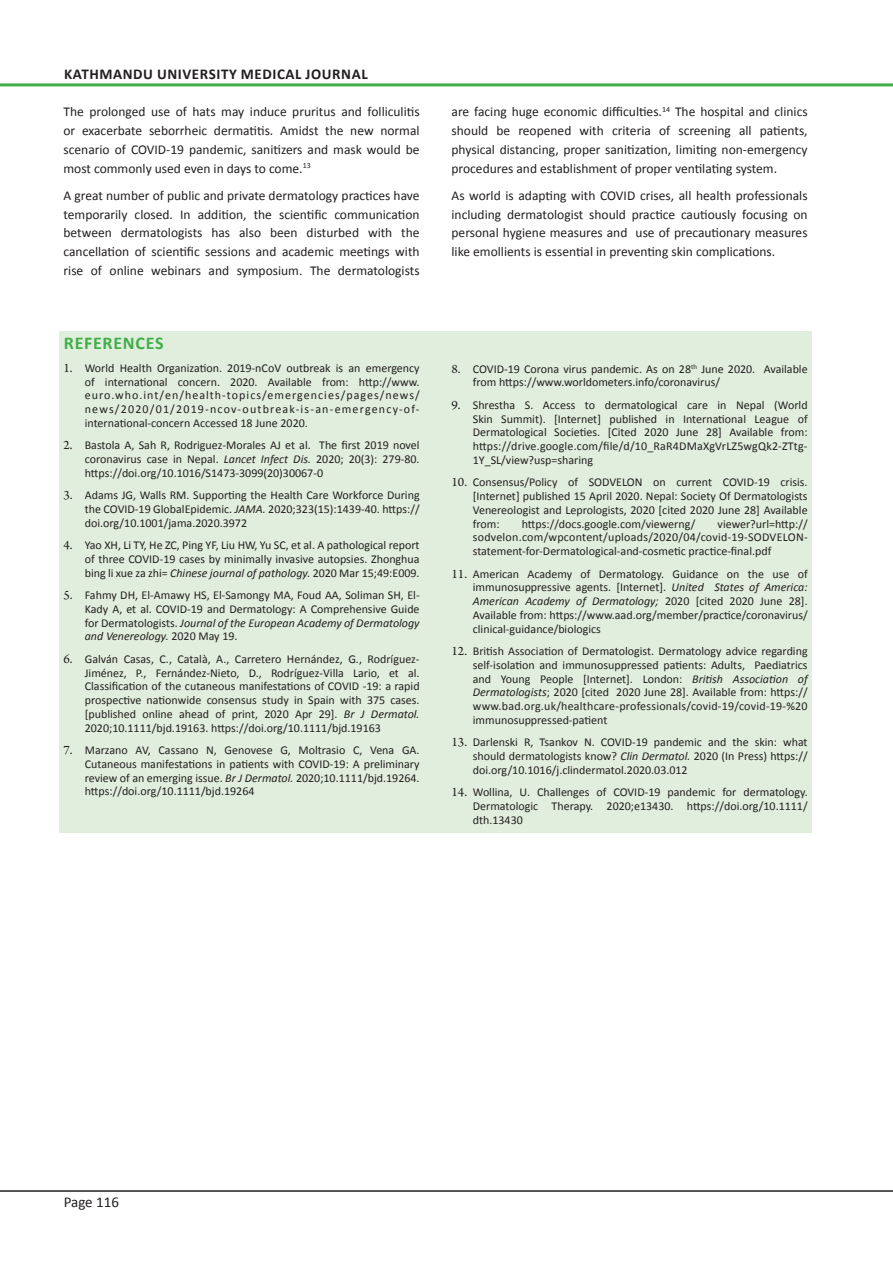
<style>
.page{position:relative;width:893px;height:1263px;background:#fff}
.page>*{position:absolute;margin:0;border:0;box-sizing:border-box;transform-origin:0 0}
.Heading_2_-_Sub_head{font:700 18px "Calibri";letter-spacing:.04em;color:#40ae49}
.Heading_2_-_Sub_head-2{font:700 15px "Calibri";letter-spacing:.04em;color:#231f20}
.Normal_Text{font:15px "Calibri";color:#231f20}
.Abstract_Words{font:13.5px/18.8px "Calibri";color:#231f20;text-align:justify}
.Refrence_Text{font:12px/13.8px "Calibri";color:#231f20;text-align:justify}
.s1{font-family:"Arno Pro";font-size:13.5px}
.s2{font-style:italic}
</style>
<div class="page">
<hr style="left:0;top:1190px;width:893px;height:2px;background:#231f20">
<hr style="left:0;top:83px;width:893px;height:3px;background:#40ae49">
<div style="left:60px;top:331px;width:752px;height:501px;background:#e1eedd"></div>
<p class="Heading_2_-_Sub_head-2" style="left:64px;top:64px;width:305px">KATHMANDU UNIVERSITY MEDICAL JOURNAL</p>
<p class="Abstract_Words" style="left:64px;top:103px;width:358px">The prolonged use of hats may induce pruritus and folliculitis or exacerbate seborrheic dermatitis. Amidst the new normal scenario of COVID-19 pandemic, sanitizers and mask would be most commonly used even in days to come.<sup>13</sup></p>
<p class="Abstract_Words" style="left:64px;top:186px;width:358px">A great number of public and private dermatology practices have temporarily closed. In addition, the scientific communication between dermatologists has also been disturbed with the cancellation of scientific sessions and academic meetings with rise of online webinars and symposium. The dermatologists</p>
<p class="Heading_2_-_Sub_head" style="left:64px;top:332px;width:101px">REFERENCES</p>
<p class="Refrence_Text" style="left:85px;top:361px;width:336px;text-indent:-21px"><span class="s1">1.</span> World Health Organization. 2019-nCoV outbreak is an emergency of international concern. 2020. Available from: http://www. euro.who.int/en/health-topics/emergencies/pages/news/ news/2020/01/2019-ncov-outbreak-is-an-emergency-of&shy;international-concern Accessed 18 June 2020.</p>
<p class="Refrence_Text" style="left:85px;top:438px;width:336px;text-indent:-21px"><span class="s1">2.</span> Bastola A, Sah R, Rodriguez-Morales AJ et al. The first 2019 novel coronavirus case in Nepal. <span class="s2">Lancet Infect Dis.</span> 2020; 20(3): 279-80. https://doi.org/10.1016/S1473-3099(20)30067-0</p>
<p class="Refrence_Text" style="left:85px;top:488px;width:336px;text-indent:-21px"><span class="s1">3.</span> Adams JG, Walls RM. Supporting the Health Care Workforce During the COVID-19 GlobalEpidemic. <span class="s2">JAMA.</span> 2020;323(15):1439-40. https:// doi.org/10.1001/jama.2020.3972</p>
<p class="Refrence_Text" style="left:85px;top:538px;width:336px;text-indent:-21px"><span class="s1">4.</span> Yao XH, Li TY, He ZC, Ping YF, Liu HW, Yu SC, et al. A pathological report of three COVID-19 cases by minimally invasive autopsies. Zhonghua bing li xue za zhi= <span class="s2">Chinese journal of pathology.</span> 2020 Mar 15;49:E009.</p>
<p class="Refrence_Text" style="left:85px;top:588px;width:336px;text-indent:-21px"><span class="s1">5.</span> Fahmy DH, El‐Amawy HS, El‐Samongy MA, Foud AA, Soliman SH, El‐ Kady A, et al. COVID‐19 and Dermatology: A Comprehensive Guide for Dermatologists. <span class="s2">Journal of the European Academy of Dermatology and Venereology.</span> 2020 May 19.</p>
<p class="Refrence_Text" style="left:85px;top:652px;width:336px;text-indent:-21px"><span class="s1">6.</span> Galván Casas, C., Català, A., Carretero Hernández, G., Rodríguez‐ Jiménez, P., Fernández‐Nieto, D., Rodríguez‐Villa Lario, et al.<br>Classification of the cutaneous manifestations of COVID ‐19: a rapid prospective nationwide consensus study in Spain with 375 cases. [published online ahead of print, 2020 Apr 29]. <span class="s2">Br J Dermatol.<br></span>2020;10.1111/bjd.19163. https://doi.org/10.1111/bjd.19163</p>
<p class="Refrence_Text" style="left:85px;top:743px;width:336px;text-indent:-21px"><span class="s1">7.</span> Marzano AV, Cassano N, Genovese G, Moltrasio C, Vena GA.<br>Cutaneous manifestations in patients with COVID-19: A preliminary review of an emerging issue. <span class="s2">Br J Dermatol.</span> 2020;10.1111/bjd.19264. https://doi.org/10.1111/bjd.19264</p>
<p class="Abstract_Words" style="left:452px;top:103px;width:358px">are facing huge economic difficulties.<sup>14</sup> The hospital and clinics should be reopened with criteria of screening all patients, physical distancing, proper sanitization, limiting non-emergency procedures and establishment of proper ventilating system.</p>
<p class="Abstract_Words" style="left:452px;top:186px;width:358px">As world is adapting with COVID crises, all health professionals including dermatologist should practice cautiously focusing on personal hygiene measures and use of precautionary measures like emollients is essential in preventing skin complications.</p>
<p class="Refrence_Text" style="left:473px;top:362px;width:336px;text-indent:-21px"><span class="s1">8.</span> COVID-19 Corona virus pandemic. As on 28<sup>th</sup> June 2020. Available from https://www.worldometers.info/coronavirus/</p>
<p class="Refrence_Text" style="left:473px;top:398px;width:336px;text-indent:-21px"><span class="s1">9.</span> Shrestha S. Access to dermatological care in Nepal (World Skin Summit). [Internet] published in International League of Dermatological Societies. [Cited 2020 June 28] Available from: https://drive.google.com/file/d/10_RaR4DMaXgVrLZ5wgQk2-ZTtg-1Y_SL/view?usp=sharing</p>
<p class="Refrence_Text" style="left:473px;top:475px;width:336px;text-indent:-21px"><span class="s1">10.</span> Consensus/Policy of SODVELON on current COVID-19 crisis. [Internet] published 15 April 2020. Nepal: Society Of Dermatologists Venereologist and Leprologists, 2020 [cited 2020 June 28] Available from:</p>
<p class="Refrence_Text" style="left:473px;top:517px;width:336px;text-indent:245px">viewer?url=http:// sodvelon.com/wpcontent/uploads/2020/04/covid-19-SODVELON&shy;statement-for-Dermatological-and-cosmetic practice-final.pdf</p>
<p class="Refrence_Text" style="left:473px;top:567px;width:336px;text-indent:-21px"><span class="s1">11.</span> American Academy of Dermatology. Guidance on the use of immunosuppressive agents. [Internet]. <span class="s2">United States of America:<br>American Academy of Dermatology;</span> 2020 [cited 2020 June 28].<br>Available from: https://www.aad.org/member/practice/coronavirus/ clinical-guidance/biologics</p>
<p class="Refrence_Text" style="left:473px;top:644px;width:336px;text-indent:-21px"><span class="s1">12.</span> British Association of Dermatologist. Dermatology advice regarding self-isolation and immunosuppressed patients: Adults, Paediatrics and Young People [Internet]. London: <span class="s2">British Association of Dermatologists</span>; 2020 [cited 2020 June 28]. Available from: https:// www.bad.org.uk/healthcare-professionals/covid-19/covid-19-%20 immunosuppressed-patient</p>
<p class="Refrence_Text" style="left:473px;top:735px;width:336px;text-indent:-21px"><span class="s1">13.</span> Darlenski R, Tsankov N. COVID-19 pandemic and the skin: what should dermatologists know? <span class="s2">Clin Dermatol.</span> 2020 (In Press) https:// doi.org/10.1016/j.clindermatol.2020.03.012</p>
<p class="Refrence_Text" style="left:473px;top:785px;width:336px;text-indent:-21px"><span class="s1">14.</span> Wollina, U. Challenges of COVID‐19 pandemic for dermatology.<br>Dermatologic Therapy. 2020;e13430. https://doi.org/10.1111/ dth.13430</p>
<p class="Refrence_Text" style="left:522px;top:517px;width:175px">https://docs.google.com/viewerng/</p>
<p class="Normal_Text" style="left:64px;top:1193px;width:57px">Page 116</p>
</div>
